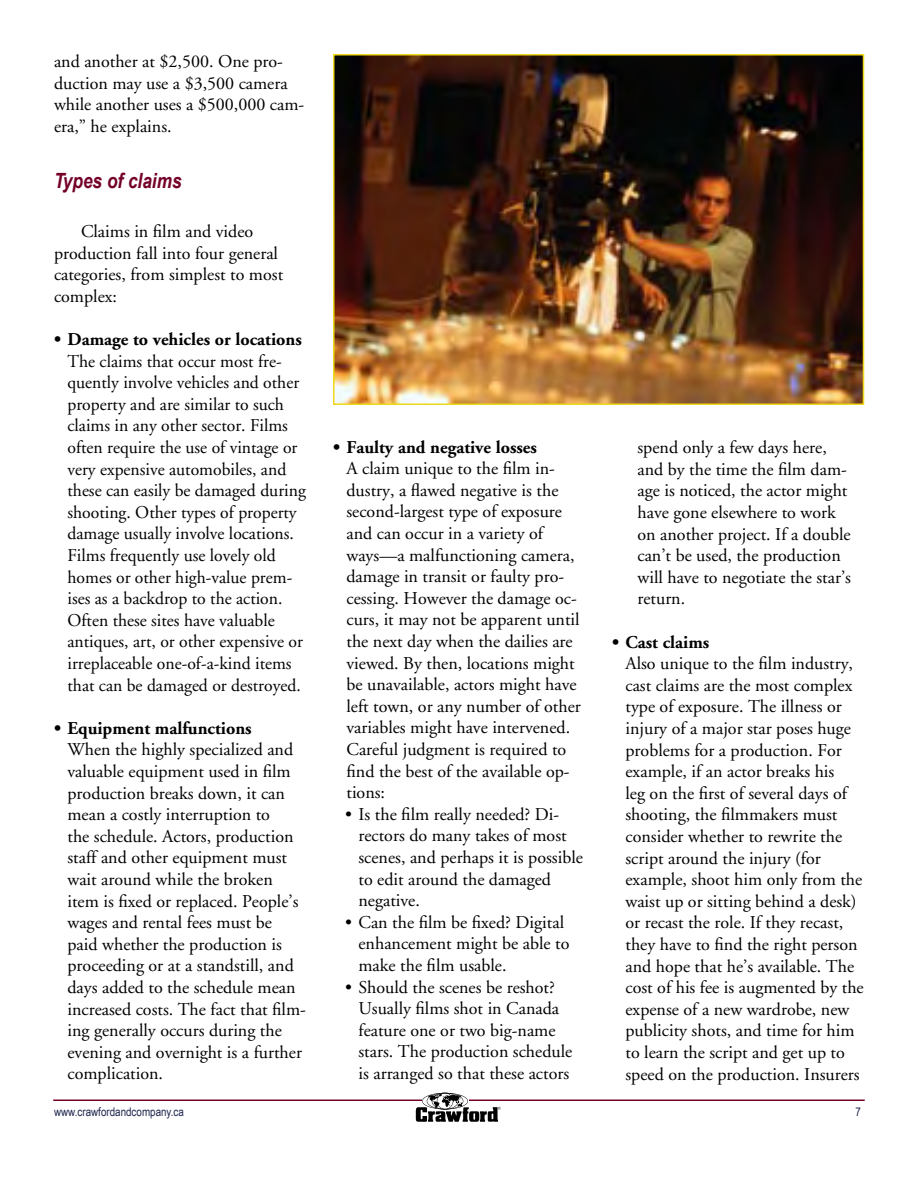
<style>
.page{position:relative;width:918px;height:1188px;background:#fff}
.page>*{position:absolute;margin:0;border:0;box-sizing:border-box;transform-origin:0 0}
.t1{font:italic 700 21px "Arial Narrow";color:#74002a}
.t2{font:18px/21.6px "Adobe Garamond";color:#000}
.t3{font:700 18px "Adobe Garamond";color:#000}
.t4{font:12px "Arial Narrow";color:#1e264e}
</style>
<div class="page">
<hr style="left:53px;top:1100px;width:812px;height:1px;background:#74002a">
<svg style="left:416px;top:1093px;width:85px;height:29px"></svg>
<img style="left:336px;top:57px;width:525px;height:345px">
<div style="left:333px;top:54px;width:531px;height:351px;border:2px solid #eed81b"></div>
<p class="t2" style="left:54px;top:51px;width:252px">and another at $2,500. One pro&shy;duction may use a $3,500 camera while another uses a $500,000 cam&shy;era,” he explains.</p>
<p class="t1" style="left:54px;top:169px;width:129px">Types of claims</p>
<p class="t2" style="left:54px;top:221px;width:231px;text-indent:27px">Claims in film and video production fall into four general categories, from simplest to most complex:</p>
<p class="t3" style="left:54px;top:329px;width:249px">• Damage to vehicles or locations</p>
<p class="t2" style="left:68px;top:351px;width:240px">The claims that occur most fre&shy;quently involve vehicles and other property and are similar to such claims in any other sector. Films often require the use of vintage or very expensive automobiles, and these can easily be damaged during shooting. Other types of property damage usually involve locations.<br>Films frequently use lovely old homes or other high-value prem&shy;ises as a backdrop to the action.<br>Often these sites have valuable antiques, art, or other expensive or irreplaceable one-of-a-kind items that can be damaged or destroyed.</p>
<p class="t3" style="left:54px;top:718px;width:199px">• Equipment malfunctions</p>
<p class="t2" style="left:68px;top:739px;width:240px">When the highly specialized and valuable equipment used in film production breaks down, it can mean a costly interruption to<br>the schedule. Actors, production staff and other equipment must wait around while the broken item is fixed or replaced. People’s wages and rental fees must be paid whether the production is proceeding or at a standstill, and days added to the schedule mean increased costs. The fact that film&shy;ing generally occurs during the evening and overnight is a further complication.</p>
<p class="t3" style="left:333px;top:437px;width:205px">• Faulty and negative losses</p>
<p class="t2" style="left:346px;top:458px;width:236px">A claim unique to the film in&shy;dustry, a flawed negative is the second-largest type of exposure and can occur in a variety of ways—a malfunctioning camera, damage in transit or faulty pro&shy;cessing. However the damage oc&shy;curs, it may not be apparent until the next day when the dailies are viewed. By then, locations might be unavailable, actors might have left town, or any number of other variables might have intervened.<br>Careful judgment is required to find the best of the available op&shy;tions:</p>
<p class="t2" style="left:358px;top:804px;width:226px;text-indent:-14px">• Is the film really needed? Di&shy;rectors do many takes of most scenes, and perhaps it is possible to edit around the damaged negative.</p>
<p class="t2" style="left:358px;top:912px;width:213px;text-indent:-14px">• Can the film be fixed? Digital enhancement might be able to make the film usable.</p>
<p class="t2" style="left:358px;top:977px;width:215px;text-indent:-14px">• Should the scenes be reshot?<br>Usually films shot in Canada feature one or two big-name stars. The production schedule is arranged so that these actors</p>
<p class="t2" style="left:638px;top:437px;width:215px">spend only a few days here, and by the time the film dam&shy;age is noticed, the actor might have gone elsewhere to work on another project. If a double can’t be used, the production will have to negotiate the star’s return.</p>
<p class="t3" style="left:612px;top:632px;width:99px">• Cast claims</p>
<p class="t2" style="left:626px;top:653px;width:240px">Also unique to the film industry, cast claims are the most complex type of exposure. The illness or injury of a major star poses huge problems for a production. For example, if an actor breaks his<br>leg on the first of several days of shooting, the filmmakers must consider whether to rewrite the script around the injury (for example, shoot him only from the waist up or sitting behind a desk) or recast the role. If they recast, they have to find the right person and hope that he’s available. The cost of his fee is augmented by the expense of a new wardrobe, new publicity shots, and time for him to learn the script and get up to speed on the production. Insurers</p>
<p class="t4" style="left:54px;top:1105px;width:131px">www.crawfordandcompany.ca</p>
<p class="t4" style="left:856px;top:1105px;width:7px">7</p>
</div>
